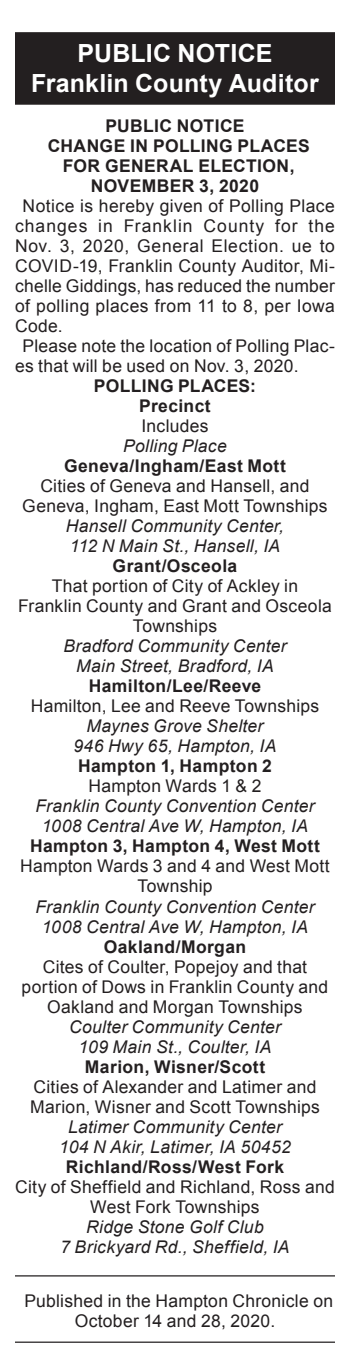
<style>
.page{position:relative;width:350px;height:1369px;background:#fff}
.page>*{position:absolute;margin:0;border:0;box-sizing:border-box;transform-origin:0 0}
.Reversed_Heading_Tit{font:700 25px "Arial";letter-spacing:.005em;color:#fff}
.Reversed_Heading_All{font:700 25px "Arial";letter-spacing:.005em;color:#fff}
._1_Column_Arial{font:17.5px/20px "Arial";letter-spacing:.015em;color:#231f20;text-align:center}
._1_Column_Arial-2{font:italic 17.5px "Arial";letter-spacing:.015em;color:#231f20}
._1_Column_Arial-3{font:700 17.5px "Arial";letter-spacing:.02em;color:#231f20}
._2nd_Heading{font:700 17.5px/20px "Arial";letter-spacing:.02em;color:#231f20;text-align:center}
._1st_Heading{font:700 17.5px "Arial";letter-spacing:.02em;color:#231f20}
</style>
<div class="page">
<div style="left:15px;top:32px;width:320px;height:43px;background:#231f20"></div>
<div style="left:15px;top:62px;width:320px;height:43px;background:#231f20"></div>
<hr style="left:15px;top:1274px;width:320px;height:2px;background:#231f20">
<hr style="left:15px;top:1341px;width:320px;height:1px;background:#231f20">
<p class="Reversed_Heading_All" style="left:78px;top:36px;width:196px">PUBLIC NOTICE</p>
<p class="Reversed_Heading_Tit" style="left:31px;top:66px;width:289px">Franklin County Auditor</p>
<p class="_1st_Heading" style="left:105px;top:114px;width:141px">PUBLIC NOTICE</p>
<p class="_2nd_Heading" style="left:48px;top:136px;width:264px">CHANGE IN POLLING PLACES</p>
<p class="_2nd_Heading" style="left:63px;top:156px;width:233px">FOR GENERAL ELECTION,<br>NOVEMBER 3, 2020</p>
<p class="_1_Column_Arial" style="left:15px;top:196px;width:322px;text-align:justify;text-indent:8px">Notice is hereby given of Polling Place changes in Franklin County for the Nov. 3, 2020, General Election. ue to COVID-19, Franklin County Auditor, Mi&shy;chelle Giddings, has reduced the number of polling places from 11 to 8, per Iowa Code.</p>
<p class="_1_Column_Arial" style="left:15px;top:336px;width:321px;text-align:left;text-indent:8px">Please note the location of Polling Plac&shy;es that will be used on Nov. 3, 2020.</p>
<p class="_1_Column_Arial-3" style="left:94px;top:374px;width:164px">POLLING PLACES:</p>
<p class="_1_Column_Arial-3" style="left:139px;top:394px;width:73px">Precinct</p>
<p class="_1_Column_Arial" style="left:141px;top:416px;width:69px">Includes</p>
<p class="_1_Column_Arial-2" style="left:123px;top:434px;width:105px">Polling Place</p>
<p class="_1_Column_Arial-3" style="left:64px;top:454px;width:223px">Geneva/Ingham/East Mott</p>
<p class="_1_Column_Arial" style="left:22px;top:476px;width:307px">Cities of Geneva and Hansell, and<br>Geneva, Ingham, East Mott Townships</p>
<p class="_1_Column_Arial-2" style="left:66px;top:514px;width:220px">Hansell Community Center,</p>
<p class="_1_Column_Arial-2" style="left:70px;top:534px;width:212px">112 N Main St., Hansell, IA</p>
<p class="_1_Column_Arial-3" style="left:113px;top:554px;width:126px">Grant/Osceola</p>
<p class="_1_Column_Arial" style="left:18px;top:576px;width:315px">That portion of City of Ackley in<br>Franklin County and Grant and Osceola<br>Townships</p>
<p class="_1_Column_Arial-2" style="left:63px;top:634px;width:225px">Bradford Community Center</p>
<p class="_1_Column_Arial-2" style="left:76px;top:654px;width:199px">Main Street, Bradford, IA</p>
<p class="_1_Column_Arial-3" style="left:89px;top:674px;width:174px">Hamilton/Lee/Reeve</p>
<p class="_1_Column_Arial" style="left:31px;top:696px;width:290px">Hamilton, Lee and Reeve Townships</p>
<p class="_1_Column_Arial-2" style="left:87px;top:714px;width:178px">Maynes Grove Shelter</p>
<p class="_1_Column_Arial-2" style="left:73px;top:734px;width:205px">946 Hwy 65, Hampton, IA</p>
<p class="_1_Column_Arial-3" style="left:78px;top:754px;width:195px">Hampton 1, Hampton 2</p>
<p class="_1_Column_Arial" style="left:89px;top:776px;width:174px">Hampton Wards 1 &amp; 2</p>
<p class="_1_Column_Arial-2" style="left:35px;top:794px;width:281px">Franklin County Convention Center</p>
<p class="_1_Column_Arial-2" style="left:42px;top:814px;width:268px">1008 Central Ave W, Hampton, IA</p>
<p class="_1_Column_Arial-3" style="left:30px;top:834px;width:291px">Hampton 3, Hampton 4, West Mott</p>
<p class="_1_Column_Arial" style="left:20px;top:856px;width:311px">Hampton Wards 3 and 4 and West Mott<br>Township</p>
<p class="_1_Column_Arial-2" style="left:35px;top:894px;width:281px">Franklin County Convention Center</p>
<p class="_1_Column_Arial-2" style="left:42px;top:914px;width:268px">1008 Central Ave W, Hampton, IA</p>
<p class="_1_Column_Arial-3" style="left:104px;top:934px;width:144px">Oakland/Morgan</p>
<p class="_1_Column_Arial" style="left:22px;top:956px;width:308px">Cites of Coulter, Popejoy and that portion of Dows in Franklin County and<br>Oakland and Morgan Townships</p>
<p class="_1_Column_Arial-2" style="left:69px;top:1014px;width:213px">Coulter Community Center</p>
<p class="_1_Column_Arial-2" style="left:79px;top:1034px;width:194px">109 Main St., Coulter, IA</p>
<p class="_1_Column_Arial-3" style="left:85px;top:1054px;width:182px">Marion, Wisner/Scott</p>
<p class="_1_Column_Arial" style="left:30px;top:1076px;width:291px;text-align:left">Cities of Alexander and Latimer and<br>Marion, Wisner and Scott Townships</p>
<p class="_1_Column_Arial-2" style="left:68px;top:1114px;width:215px">Latimer Community Center</p>
<p class="_1_Column_Arial-2" style="left:59px;top:1134px;width:233px">104 N Akir, Latimer, IA 50452</p>
<p class="_1_Column_Arial-3" style="left:66px;top:1154px;width:220px">Richland/Ross/West Fork</p>
<p class="_1_Column_Arial" style="left:15px;top:1176px;width:321px">City of Sheffield and Richland, Ross and<br>West Fork Townships</p>
<p class="_1_Column_Arial-2" style="left:86px;top:1214px;width:179px">Ridge Stone Golf Club</p>
<p class="_1_Column_Arial-2" style="left:60px;top:1234px;width:231px">7 Brickyard Rd., Sheffield, IA</p>
<p class="_1_Column_Arial" style="left:24px;top:1290px;width:310px">Published in the Hampton Chronicle on<br>October 14 and 28, 2020.</p>
</div>
